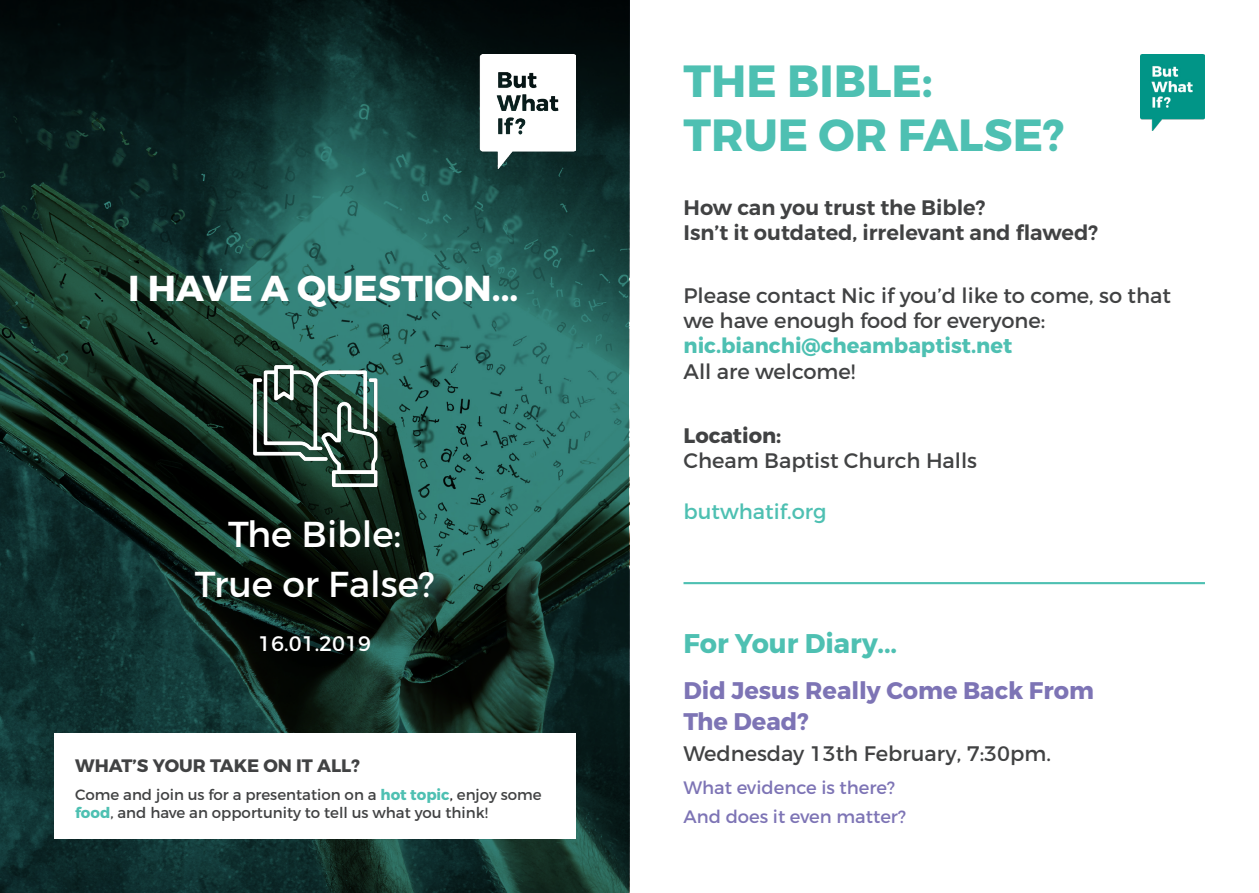
<style>
.page{position:relative;width:1259px;height:893px;background:#fff}
.page>*{position:absolute;margin:0;border:0;box-sizing:border-box;transform-origin:0 0}
.t1{font:700 45px "Montserrat";color:#4ec0b2}
.t2{font:36px/49.9px "Montserrat";color:#fff;text-align:center}
.t3{font:700 36px "Montserrat";color:#fff}
.t4{font:700 27px "Montserrat";color:#4ec0b2}
.t5{font:700 24px/31.2px "Montserrat";color:#7d74b5}
.t6{font:21px/25.2px "Montserrat";color:#414243}
.t7{font:600 21px "Montserrat";color:#414243}
.t8{font:21px "Montserrat";color:#4ec0b2}
.t9{font:21px "Montserrat";color:#fff}
.t10{font:700 21px "Montserrat";color:#414243}
.t11{font:18px "Montserrat";color:#7d74b5}
.t12{font:700 18px "Montserrat";color:#414243}
.t13{font:15px/18px "Montserrat";color:#414243}
.s1{font-weight:700;color:#4ec0b2}
.s2{color:#231f20}
</style>
<div class="page">
<svg style="left:0;top:0;width:628px;height:893px;background:#163a35"></svg>
<img style="left:220px;top:330px;width:192px;height:192px">
<img style="left:1140px;top:54px;width:65px;height:77px">
<div style="left:54px;top:733px;width:521px;height:106px;background:#fff"></div>
<img style="left:479px;top:54px;width:96px;height:114px">
<hr style="left:683px;top:582px;width:522px;height:2px;background:#4ec0b2">
<p class="t3" style="left:128px;top:266px;width:392px">I HAVE A QUESTION...</p>
<p class="t2" style="left:195px;top:509px;width:242px">The Bible:<br>True or False?</p>
<p class="t9" style="left:258px;top:631px;width:114px">16.01.2019</p>
<p class="t12" style="left:75px;top:754px;width:286px">WHAT’S YOUR TAKE ON IT ALL?</p>
<p class="t13" style="left:75px;top:785px;width:468px">Come and join us for a presentation on a <span class="s1">hot topic</span><span class="s2">,</span> enjoy some <span class="s1">food</span>, and have an opportunity to tell us what you think!</p>
<p class="t1" style="left:683px;top:53px;width:251px">THE BIBLE:</p>
<p class="t1" style="left:683px;top:107px;width:382px">TRUE OR FALSE?</p>
<p class="t7" style="left:683px;top:195px;width:303px">How can you trust the Bible?</p>
<p class="t7" style="left:683px;top:220px;width:416px">Isn’t it outdated, irrelevant and flawed?</p>
<p class="t6" style="left:683px;top:283px;width:489px">Please contact Nic if you’d like to come, so that we have enough food for everyone: <span class="s1">nic.bianchi@cheambaptist.net</span></p>
<p class="t6" style="left:683px;top:358px;width:173px">All are welcome!</p>
<p class="t10" style="left:683px;top:423px;width:99px">Location:</p>
<p class="t6" style="left:683px;top:448px;width:295px">Cheam Baptist Church Halls</p>
<p class="t8" style="left:683px;top:498px;width:144px">butwhatif.org</p>
<p class="t4" style="left:683px;top:626px;width:215px">For Your Diary...</p>
<p class="t5" style="left:683px;top:675px;width:412px">Did Jesus Really Come Back From<br>The Dead?</p>
<p class="t6" style="left:683px;top:741px;width:369px">Wednesday 13th February, 7:30pm.</p>
<p class="t11" style="left:683px;top:777px;width:213px">What evidence is there?</p>
<p class="t11" style="left:683px;top:805px;width:224px">And does it even matter?</p>
</div>
